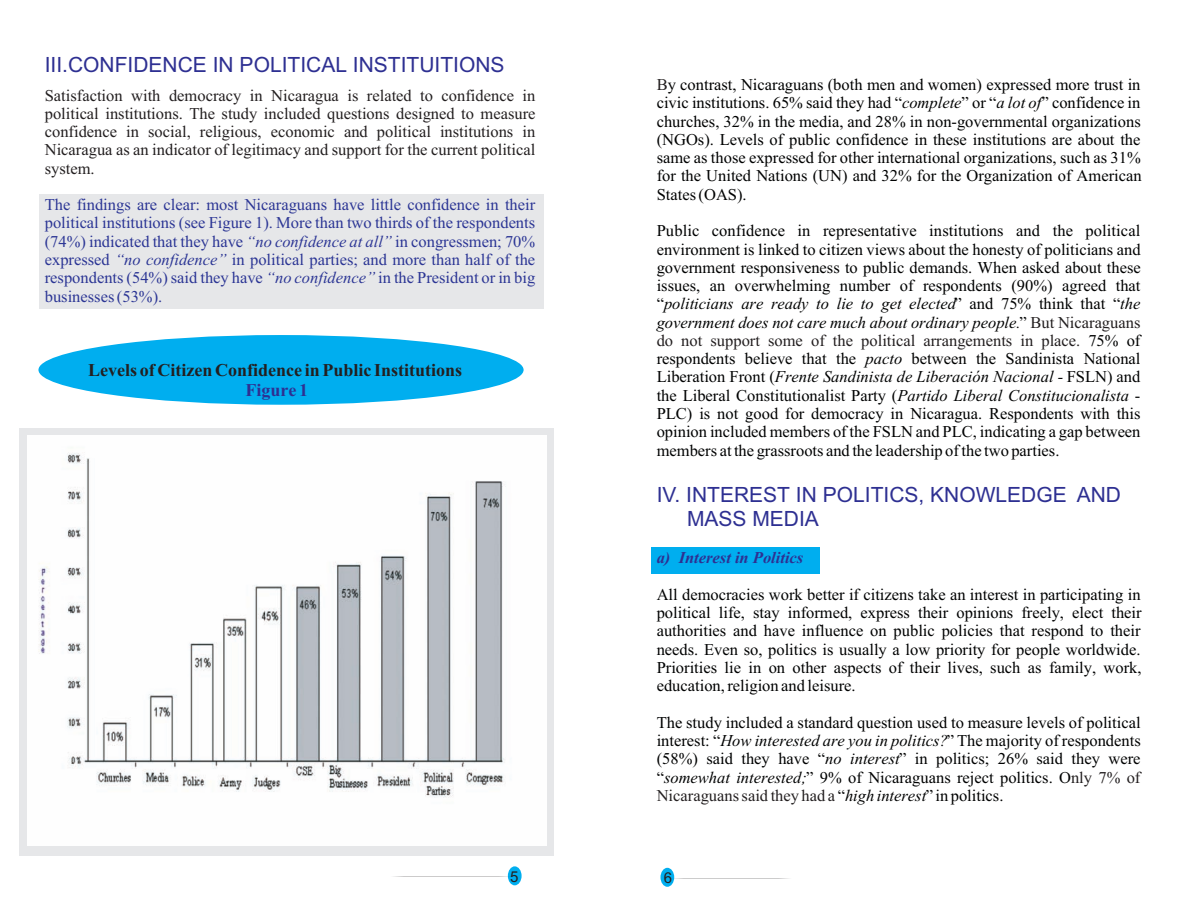
<style>
.page{position:relative;width:1188px;height:918px;background:#fff}
.page>*{position:absolute;margin:0;border:0;box-sizing:border-box;transform-origin:0 0}
.t1{font:21px/23.4px "Arial";color:#2e3092}
.t2{font:700 18px "Times New Roman";color:#231f20}
.t3{font:700 18px "Times New Roman";color:#2e3092}
.t4{font:16.5px/18.3px "Times New Roman";color:#010202;text-align:justify}
.t5{font:16.5px/18.3px "Times New Roman";color:#2c3695;text-align:justify}
.t6{font:16.5px/18.3px "Times New Roman";color:#231f20;text-align:justify}
.t7{font:italic 16.5px "Times New Roman";color:#010202}
.t8{font:italic 700 16.5px "Times New Roman";color:#2e3092}
.t9{font:15px "Arial";color:#231f20}
.s1{font-style:italic}
.s2{color:#231f20}
.s3{font-style:normal}
.s4{font-style:normal;color:#231f20}
</style>
<div class="page">
<div style="left:40px;top:194px;width:504px;height:115px;background:#e6e7e9"></div>
<div style="left:38px;top:335px;width:486px;height:70px;background:#00aeef;border-radius:50%"></div>
<div style="left:20px;top:428px;width:534px;height:427px;background:#e6e7e9"></div>
<img style="left:27px;top:435px;width:519px;height:411px">
<div style="left:508px;top:866px;width:14px;height:19px;background:#00aeef;border-radius:50%"></div>
<svg style="left:393px;top:876px;width:116px;height:1px"></svg>
<div style="left:651px;top:547px;width:169px;height:26px;background:#00aeef"></div>
<div style="left:661px;top:868px;width:13px;height:19px;background:#00aeef;border-radius:50%"></div>
<svg style="left:673px;top:878px;width:116px;height:1px"></svg>
<p class="t1" style="left:45px;top:55px;width:461px">III.CONFIDENCE IN POLITICAL INSTITUITIONS</p>
<p class="t6" style="left:45px;top:87px;width:492px">Satisfaction with democracy in Nicaragua is related to confidence in political institutions. The study included questions designed to measure confidence in social, religious, economic and political institutions in Nicaragua as an indicator of legitimacy and support for the current political system.</p>
<p class="t5" style="left:45px;top:197px;width:492px">The findings are clear: most Nicaraguans have little confidence in their political institutions (see Figure 1). More than two thirds of the respondents (74%) indicated that they have <span class="s1">“no confidence at all”</span> in congressmen; 70% expressed <span class="s1">“no confidence”</span> in political parties; and more than half of the respondents (54%) said they have <span class="s1">“no confidence”</span> in the President or in big businesses (53%).</p>
<p class="t2" style="left:88px;top:364px;width:376px">Levels of Citizen Confidence in Public Institutions</p>
<p class="t3" style="left:246px;top:384px;width:64px">Figure 1</p>
<p class="t9" style="left:510px;top:871px;width:10px">5</p>
<p class="t4" style="left:657px;top:77px;width:487px"><span class="s2">B</span>y contrast, Nicaraguans (both men and women) expressed more trust in civic institutions. 65% said they had “<span class="s1">complete</span>” or “<span class="s1">a lot of</span>” confidence in churches, 32% in the media, and 28% in non-governmental organizations (NGOs). Levels of public confidence in these institutions are about the same as those expressed for other international organizations, such as 31% for the United Nations (UN) and 32% for the Organization of American States (OAS).</p>
<p class="t4" style="left:657px;top:223px;width:485px">Public confidence in representative institutions and the political</p>
<p class="t4" style="left:657px;top:242px;width:485px">environment is linked to citizen views about the honesty of politicians and</p>
<p class="t4" style="left:657px;top:260px;width:486px">government responsiveness to public demands. When asked about these</p>
<p class="t4" style="left:657px;top:278px;width:485px">issues, an overwhelming number of respondents (90%) agreed that</p>
<p class="t7" style="left:657px;top:298px;width:485px"><span class="s3">“</span>politicians are ready to lie to get elected<span class="s3">” and 75% think that “</span>the</p>
<p class="t7" style="left:657px;top:316px;width:485px">government does not care much about ordinary people.<span class="s3">”</span> <span class="s4">But Nicaraguans</span></p>
<p class="t4" style="left:1088px;top:333px;width:54px">75% of</p>
<p class="t4" style="left:657px;top:351px;width:485px">respondents believe that the <span class="s1">pacto</span> between the Sandinista National</p>
<p class="t7" style="left:657px;top:371px;width:485px"><span class="s3">Liberation Front (</span>Frente Sandinista de Liberación Nacional - <span class="s3">FSLN) and</span></p>
<p class="t4" style="left:657px;top:388px;width:485px">the Liberal Constitutionalist Party (<span class="s1">Partido Liberal Constitucionalista</span> -</p>
<p class="t4" style="left:657px;top:406px;width:485px">PLC) is not good for democracy in Nicaragua. Respondents with this</p>
<p class="t4" style="left:657px;top:424px;width:485px">opinion included members of the FSLN and PLC, indicating a gap between</p>
<p class="t4" style="left:657px;top:443px;width:404px">members at the grassroots and the leadership of the two parties.</p>
<p class="t6" style="left:657px;top:333px;width:425px">do not support some of the political arrangements in place.</p>
<p class="t1" style="left:687px;top:485px;width:436px;text-indent:-30px">IV. INTEREST IN POLITICS, KNOWLEDGE AND<br>MASS MEDIA</p>
<p class="t8" style="left:657px;top:552px;width:148px">a) Interest in Politics</p>
<p class="t4" style="left:657px;top:587px;width:486px">All democracies work better if citizens take an interest in participating in political life, stay informed, express their opinions freely, elect their authorities and have influence on public policies that respond to their needs. Even so, politics is usually a low priority for people worldwide.<br>Priorities lie in on other aspects of their lives, such as family, work, education, religion and leisure.</p>
<p class="t4" style="left:657px;top:715px;width:486px">The study included a standard question used to measure levels of political interest: “<span class="s1">How interested are you in politics?</span>” The majority of respondents (58%) said they have “<span class="s1">no interest</span>” in politics; 26% said they were “<span class="s1">somewhat interested;</span>” 9% of Nicaraguans reject politics. O<span class="s2">nly 7% of Nicaraguans said they had a</span>“<span class="s1">high interest</span>” in politics.</p>
<p class="t9" style="left:664px;top:872px;width:10px">6</p>
</div>
